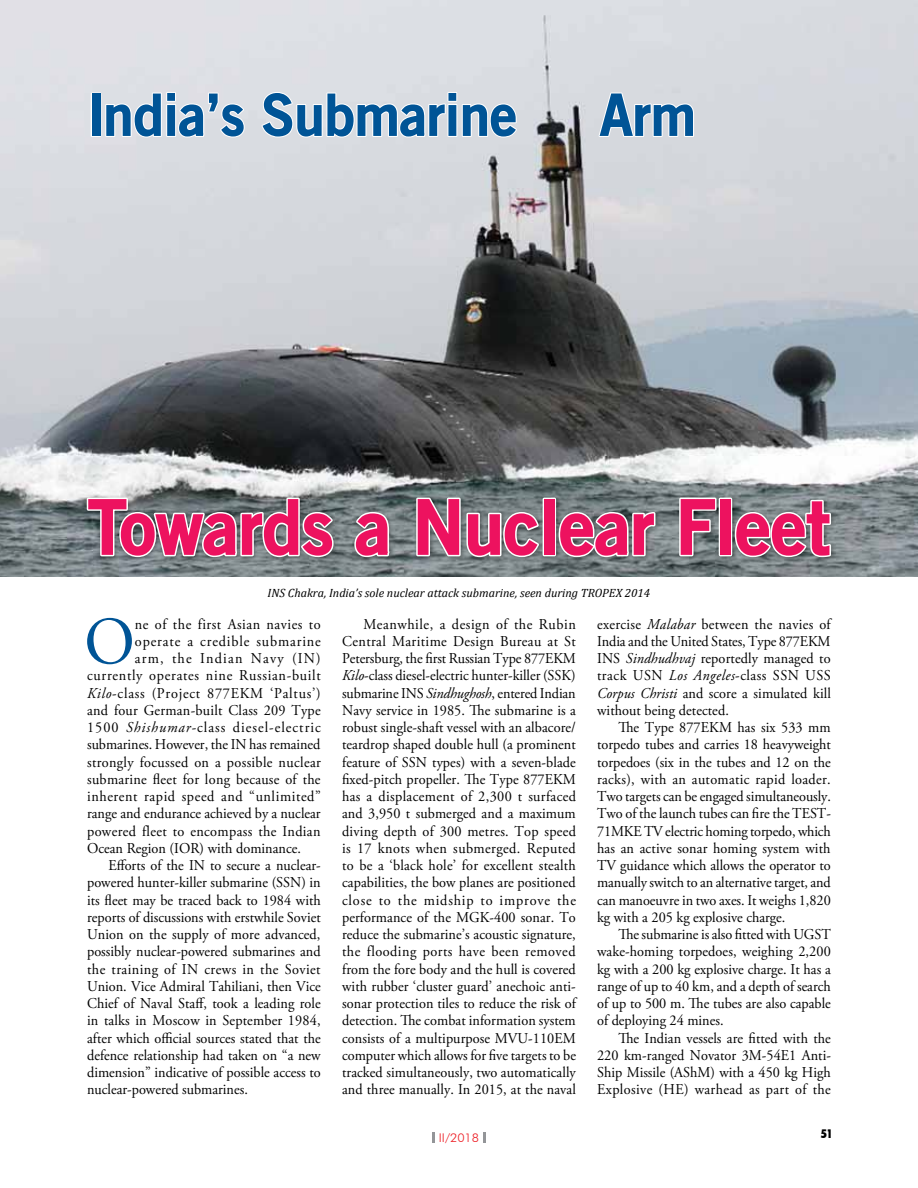
<style>
.page{position:relative;width:918px;height:1188px;background:#fff}
.page>*{position:absolute;margin:0;border:0;box-sizing:border-box;transform-origin:0 0}
.t1{font:900 75px "Old Sans";color:#ed125f;scale:.95 1}
.t2{font:67.05px "Adobe Garamond Pro";color:#005496;scale:.95 1}
.t3{font:900 57px "Old Sans";color:#005496;scale:.95 1}
.t4{font:15px/17.2px "Adobe Garamond Pro";letter-spacing:.005em;color:#000;text-align:justify;scale:.95 1}
.t5{font:15px "Adobe Garamond Pro";letter-spacing:.025em;color:#000;scale:.95 1}
.t6{font:15px "Adobe Garamond Pro";letter-spacing:.05em;color:#000;scale:.95 1}
.t7{font:15px "Adobe Garamond Pro";letter-spacing:.07em;color:#000;scale:.95 1}
.t8{font:15px "Adobe Garamond Pro";letter-spacing:.055em;color:#000;scale:.95 1}
.t9{font:15px "Adobe Garamond Pro";letter-spacing:.04em;color:#000;scale:.95 1}
.t10{font:15px "Adobe Garamond Pro";letter-spacing:.03em;color:#000;scale:.95 1}
.t11{font:15px "Adobe Garamond Pro";letter-spacing:.035em;color:#000;scale:.95 1}
.t12{font:15px "Adobe Garamond Pro";letter-spacing:.06em;color:#000;scale:.95 1}
.t13{font:15px "Adobe Garamond Pro";letter-spacing:.085em;color:#000;scale:.95 1}
.t14{font:italic 12px "Cambria";color:#000}
.t15{font:300 12px "Futura BT";color:#ed1d24;scale:1.05 1}
.t16{font:900 condensed 12px "Futura BT";color:#000;scale:.95 1}
.s1{font-style:italic}
</style>
<div class="page">
<svg style="left:483px;top:1132px;width:3px;height:11px"></svg>
<svg style="left:432px;top:1132px;width:3px;height:11px"></svg>
<img style="left:0;top:0;width:918px;height:577px">
<div style="left:83px;top:495px;width:754px;height:67px;background:#000;opacity:.4"></div>
<svg style="left:85px;top:496px;width:250px;height:63px"></svg>
<svg style="left:352px;top:510px;width:39px;height:49px"></svg>
<svg style="left:415px;top:496px;width:127px;height:63px"></svg>
<div style="left:543px;top:498px;width:13px;height:58px;border:3px solid #fff"></div>
<svg style="left:557px;top:510px;width:100px;height:49px"></svg>
<svg style="left:678px;top:496px;width:40px;height:62px"></svg>
<div style="left:719px;top:498px;width:13px;height:58px;border:3px solid #fff"></div>
<svg style="left:733px;top:498px;width:100px;height:61px"></svg>
<div style="left:91px;top:93px;width:10px;height:44px;border:2px solid #fff"></div>
<svg style="left:104px;top:91px;width:142px;height:62px"></svg>
<svg style="left:260px;top:91px;width:259px;height:62px"></svg>
<svg style="left:597px;top:91px;width:98px;height:47px"></svg>
<h3 class="t3" style="left:87px;top:79px;width:454px">India’s Submarine</h3>
<h3 class="t3" style="left:600px;top:79px;width:103px">Arm</h3>
<h1 class="t1" style="left:88px;top:480px;width:783px">Towards a Nuclear Fleet</h1>
<p class="t14" style="left:268px;top:584px;width:384px">INS Chakra, India’s sole nuclear attack submarine, seen during TROPEX 2014</p>
<h2 class="t2" style="left:84px;top:602px;width:55px">O</h2>
<p class="t11" style="left:135px;top:615px;width:197px">ne of the first Asian navies to</p>
<p class="t12" style="left:135px;top:632px;width:197px">operate a credible submarine</p>
<p class="t13" style="left:135px;top:649px;width:197px">arm, the Indian Navy (IN)</p>
<p class="t6" style="left:87px;top:667px;width:248px">currently operates nine Russian-built</p>
<p class="t8" style="left:87px;top:684px;width:247px"><span class="s1">Kilo</span>-class (Project 877EKM ‘Paltus’)</p>
<p class="t4" style="left:87px;top:702px;width:247px">and four German-built Class 209 Type</p>
<p class="t7" style="left:87px;top:718px;width:247px">1500 <span class="s1">Shishumar</span>-class diesel-electric</p>
<p class="t4" style="left:87px;top:737px;width:247px">submarines. However, the IN has remained</p>
<p class="t5" style="left:87px;top:753px;width:248px">strongly focussed on a possible nuclear</p>
<p class="t4" style="left:87px;top:771px;width:247px">submarine fleet for long because of the</p>
<p class="t9" style="left:87px;top:787px;width:248px">inherent rapid speed and “unlimited”</p>
<p class="t4" style="left:87px;top:806px;width:247px">range and endurance achieved by a nuclear</p>
<p class="t5" style="left:87px;top:822px;width:247px">powered fleet to encompass the Indian</p>
<p class="t4" style="left:87px;top:840px;width:227px">Ocean Region (IOR) with dominance.</p>
<p class="t4" style="left:108px;top:857px;width:225px">Efforts of the IN to secure a nuclear-</p>
<p class="t4" style="left:87px;top:875px;width:247px">powered hunter-killer submarine (SSN) in</p>
<p class="t4" style="left:87px;top:892px;width:247px">its fleet may be traced back to 1984 with</p>
<p class="t4" style="left:87px;top:909px;width:247px">reports of discussions with erstwhile Soviet</p>
<p class="t4" style="left:87px;top:926px;width:247px">Union on the supply of more advanced,</p>
<p class="t4" style="left:87px;top:944px;width:247px">possibly nuclear-powered submarines and</p>
<p class="t10" style="left:87px;top:960px;width:247px">the training of IN crews in the Soviet</p>
<p class="t4" style="left:87px;top:978px;width:247px">Union. Vice Admiral Tahiliani, then Vice</p>
<p class="t4" style="left:87px;top:995px;width:247px">Chief of Naval Staff, took a leading role</p>
<p class="t4" style="left:87px;top:1013px;width:247px">in talks in Moscow in September 1984,</p>
<p class="t4" style="left:87px;top:1030px;width:247px">after which official sources stated that the</p>
<p class="t4" style="left:87px;top:1047px;width:247px">defence relationship had taken on “a new</p>
<p class="t4" style="left:87px;top:1064px;width:247px">dimension” indicative of possible access to</p>
<p class="t4" style="left:87px;top:1082px;width:171px">nuclear-powered submarines.</p>
<p class="t4" style="left:342px;top:616px;width:248px;text-indent:21px">Meanwhile, a design of the Rubin Central Maritime Design Bureau at St Petersburg, the first Russian Type 877EKM <span class="s1">Kilo</span>-class diesel-electric hunter-killer (SSK) submarine INS <span class="s1">Sindhughosh</span>, entered Indian Navy service in 1985. The submarine is a robust single-shaft vessel with an albacore/ teardrop shaped double hull (a prominent feature of SSN types) with a seven-blade fixed-pitch propeller. The Type 877EKM has a displacement of 2,300 t surfaced and 3,950 t submerged and a maximum diving depth of 300 metres. Top speed is 17 knots when submerged. Reputed to be a ‘black hole’ for excellent stealth capabilities, the bow planes are positioned close to the midship to improve the performance of the MGK-400 sonar. To reduce the submarine’s acoustic signature, the flooding ports have been removed from the fore body and the hull is covered with rubber ‘cluster guard’ anechoic anti&shy;sonar protection tiles to reduce the risk of detection. The combat information system consists of a multipurpose MVU-110EM computer which allows for five targets to be tracked simultaneously, two automatically and three manually. In 2015, at the naval</p>
<p class="t4" style="left:597px;top:616px;width:248px">exercise <span class="s1">Malabar</span> between the navies of India and the United States, Type 877EKM INS <span class="s1">Sindhudhvaj</span> reportedly managed to track USN <span class="s1">Los Angeles</span>-class SSN USS <span class="s1">Corpus Christi</span> and score a simulated kill without being detected.</p>
<p class="t4" style="left:597px;top:719px;width:248px;text-indent:21px">The Type 877EKM has six 533 mm torpedo tubes and carries 18 heavyweight torpedoes (six in the tubes and 12 on the racks), with an automatic rapid loader.<br>Two targets can be engaged simultaneously.<br>Two of the launch tubes can fire the TEST-71MKE TV electric homing torpedo, which has an active sonar homing system with TV guidance which allows the operator to manually switch to an alternative target, and can manoeuvre in two axes. It weighs 1,820 kg with a 205 kg explosive charge.</p>
<p class="t4" style="left:597px;top:926px;width:248px;text-indent:21px">The submarine is also fitted with UGST wake-homing torpedoes, weighing 2,200 kg with a 200 kg explosive charge. It has a range of up to 40 km, and a depth of search of up to 500 m. The tubes are also capable of deploying 24 mines.</p>
<p class="t4" style="left:597px;top:1030px;width:248px;text-indent:21px">The Indian vessels are fitted with the 220 km-ranged Novator 3M-54E1 Anti-Ship Missile (AShM) with a 450 kg High Explosive (HE) warhead as part of the</p>
<p class="t15" style="left:439px;top:1131px;width:40px">II/2018</p>
<p class="t16" style="left:821px;top:1127px;width:13px">51</p>
</div>
